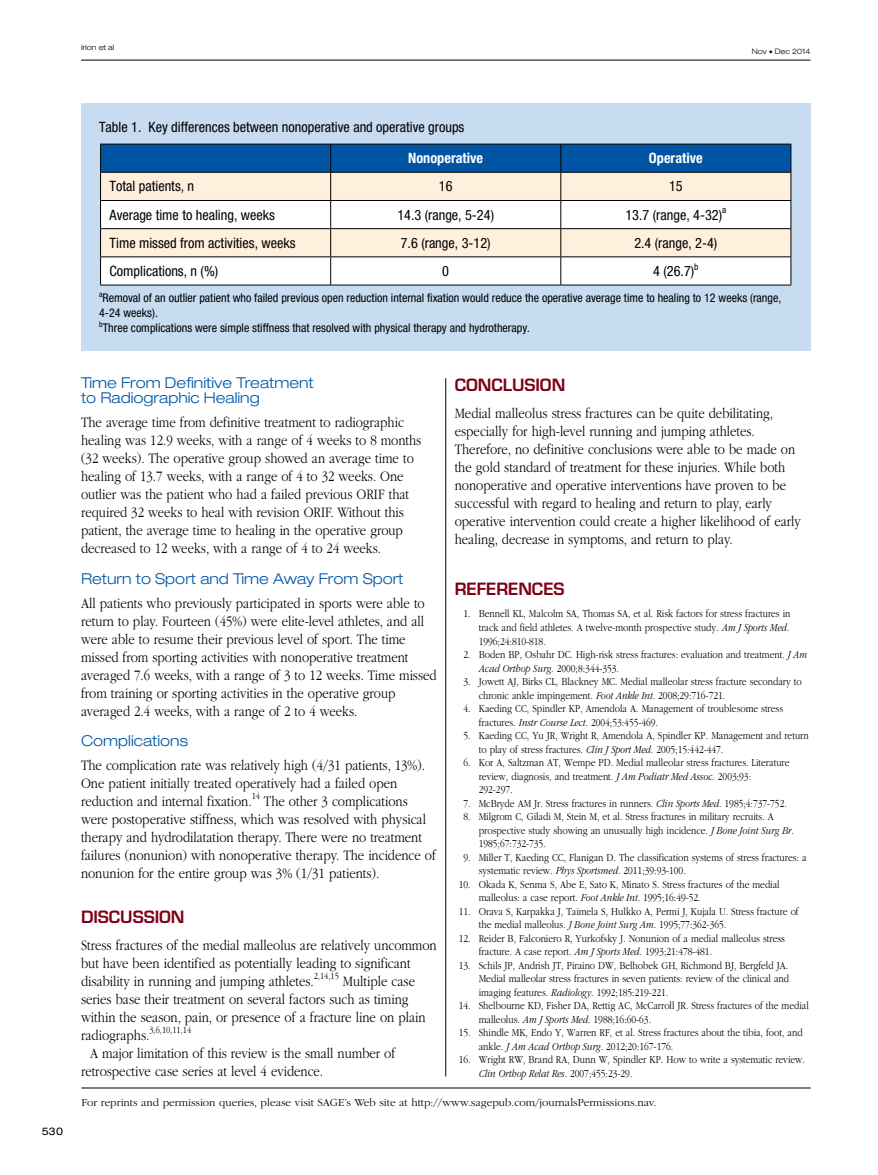
<style>
.page{position:relative;width:878px;height:1175px;background:#fff}
.page>*{position:absolute;margin:0;border:0;box-sizing:border-box;transform-origin:0 0}
.t1{font:600 16.5px "Eurostile";letter-spacing:-.005em;color:#7d0318}
.t2{font:300 15px/18px "ITC Garamond Std";color:#000;scale:.85 1}
.t3{font:300 expanded 15px/15px "Helvetica Neue LT Std";color:#0057a8}
.t4{font:condensed 14.25px "Helvetica Neue LT Std";color:#000}
.t5{font:700 condensed 14.25px "Helvetica Neue LT Std";color:#fff}
.t6{font:condensed 12px/15px "Helvetica Neue LT Std";color:#000}
.t7{font:300 11.25px "ITC Garamond Std";color:#000}
.t8{font:300 11.1px/13.5px "ITC Garamond Std";color:#000;scale:.85 1}
.t9{font:expanded 10.5px "Helvetica Neue LT Std";color:#000}
.t10{font:300 9.75px "ITC Garamond Std";color:#000;scale:.85 1}
.t11{font:condensed 7.8px "Helvetica Neue LT Std";color:#000}
.t12{font:300 expanded 7.5px "Helvetica Neue LT Std";color:#000}
.s1{font-style:italic}
</style>
<div class="page">
<hr style="left:81px;top:60px;width:729px;height:1px;background:#000">
<hr style="left:445px;top:378px;width:1px;height:698px;background:#000">
<div style="left:81px;top:104px;width:729px;height:247px;background:#c7dbf1"></div>
<hr style="left:100px;top:285px;width:230px;height:1px;background:#000">
<hr style="left:330px;top:285px;width:230px;height:1px;background:#000">
<svg style="left:100px;top:144px;width:691px;height:141px;background:#c3cdd6"></svg>
<hr style="left:561px;top:285px;width:230px;height:1px;background:#000">
<hr style="left:81px;top:1087px;width:729px;height:1px;background:#000">
<p class="t12" style="left:81px;top:43px;width:35px">Irion et al</p>
<p class="t12" style="left:752px;top:47px;width:60px">Nov • Dec 2014</p>
<p class="t9" style="left:42px;top:1125px;width:23px">530</p>
<p class="t4" style="left:99px;top:118px;width:367px">Table 1. Key differences between nonoperative and operative groups</p>
<p class="t5" style="left:408px;top:150px;width:76px">Nonoperative</p>
<p class="t5" style="left:649px;top:150px;width:55px">Operative</p>
<p class="t4" style="left:109px;top:178px;width:86px">Total patients, n</p>
<p class="t4" style="left:439px;top:178px;width:15px">16</p>
<p class="t4" style="left:669px;top:178px;width:15px">15</p>
<p class="t4" style="left:109px;top:206px;width:167px">Average time to healing, weeks</p>
<p class="t4" style="left:397px;top:206px;width:98px">14.3 (range, 5-24)</p>
<p class="t4" style="left:625px;top:206px;width:102px">13.7 (range, 4-32)<sup>a</sup></p>
<p class="t4" style="left:110px;top:234px;width:187px">Time missed from activities, weeks</p>
<p class="t4" style="left:401px;top:234px;width:91px">7.6 (range, 3-12)</p>
<p class="t4" style="left:634px;top:234px;width:84px">2.4 (range, 2-4)</p>
<p class="t4" style="left:110px;top:263px;width:110px">Complications, n (%)</p>
<p class="t4" style="left:442px;top:263px;width:8px">0</p>
<p class="t4" style="left:653px;top:263px;width:47px">4 (26.7)<sup>b</sup></p>
<p class="t11" style="left:99px;top:289px;width:5px">a</p>
<p class="t6" style="left:99px;top:290px;width:683px">Removal of an outlier patient who failed previous open reduction internal fixation would reduce the operative average time to healing to 12 weeks (range,<br>4-24 weeks).</p>
<p class="t11" style="left:99px;top:319px;width:5px">b</p>
<p class="t6" style="left:103px;top:320px;width:429px">Three complications were simple stiffness that resolved with physical therapy and hydrotherapy.</p>
<h2 class="t3" style="left:81px;top:375px;width:234px">Time From Definitive Treatment to Radiographic Healing</h2>
<p class="t2" style="left:81px;top:414px;width:402px">The average time from definitive treatment to radiographic healing was 12.9 weeks, with a range of 4 weeks to 8 months (32 weeks). The operative group showed an average time to healing of 13.7 weeks, with a range of 4 to 32 weeks. One outlier was the patient who had a failed previous ORIF that required 32 weeks to heal with revision ORIF. Without this patient, the average time to healing in the operative group decreased to 12 weeks, with a range of 4 to 24 weeks.</p>
<h2 class="t3" style="left:81px;top:570px;width:324px">Return to Sport and Time Away From Sport</h2>
<p class="t2" style="left:81px;top:594px;width:420px">All patients who previously participated in sports were able to return to play. Fourteen (45%) were elite-level athletes, and all were able to resume their previous level of sport. The time missed from sporting activities with nonoperative treatment averaged 7.6 weeks, with a range of 3 to 12 weeks. Time missed from training or sporting activities in the operative group averaged 2.4 weeks, with a range of 2 to 4 weeks.</p>
<h2 class="t3" style="left:81px;top:732px;width:108px">Complications</h2>
<h2 class="t2" style="left:81px;top:756px;width:406px">The complication rate was relatively high (4/31 patients, 13%).<br>One patient initially treated operatively had a failed open reduction and internal fixation.</h2>
<p class="t10" style="left:252px;top:790px;width:11px">14</p>
<p class="t2" style="left:81px;top:792px;width:419px;text-indent:183px">The other 3 complications were postoperative stiffness, which was resolved with physical therapy and hydrodilatation therapy. There were no treatment failures (nonunion) with nonoperative therapy. The incidence of nonunion for the entire group was 3% (1/31 patients).</p>
<h1 class="t1" style="left:81px;top:906px;width:105px">DISCUSSION</h1>
<p class="t2" style="left:81px;top:936px;width:420px">Stress fractures of the medial malleolus are relatively uncommon but have been identified as potentially leading to significant disability in running and jumping athletes.<sup>2,14,15</sup> Multiple case series base their treatment on several factors such as timing within the season, pain, or presence of a fracture line on plain radiographs.</p>
<p class="t10" style="left:149px;top:1024px;width:51px">3,6,10,11,14</p>
<h2 class="t2" style="left:81px;top:1044px;width:371px;text-indent:9px">A major limitation of this review is the small number of retrospective case series at level 4 evidence.</h2>
<h1 class="t1" style="left:454px;top:374px;width:112px">CONCLUSION</h1>
<p class="t2" style="left:454px;top:404px;width:408px">Medial malleolus stress fractures can be quite debilitating, especially for high-level running and jumping athletes.<br>Therefore, no definitive conclusions were able to be made on the gold standard of treatment for these injuries. While both nonoperative and operative interventions have proven to be successful with regard to healing and return to play, early operative intervention could create a higher likelihood of early healing, decrease in symptoms, and return to play.</p>
<h1 class="t1" style="left:454px;top:578px;width:111px">REFERENCES</h1>
<p class="t8" style="left:479px;top:607px;width:368px;text-align:justify;text-indent:-15px">1. Bennell KL, Malcolm SA, Thomas SA, et al. Risk factors for stress fractures in track and field athletes. A twelve-month prospective study. <span class="s1">Am J Sports Med</span>.<br>1996;24:810-818.</p>
<p class="t8" style="left:479px;top:648px;width:388px;text-indent:-15px">2. Boden BP, Osbahr DC. High-risk stress fractures: evaluation and treatment. <span class="s1">J Am<br>Acad Orthop Surg</span>. 2000;8:344-353.</p>
<p class="t8" style="left:479px;top:675px;width:381px;text-indent:-15px">3. Jowett AJ, Birks CL, Blackney MC. Medial malleolar stress fracture secondary to chronic ankle impingement. <span class="s1">Foot Ankle Int</span>. 2008;29:716-721.</p>
<p class="t8" style="left:479px;top:702px;width:359px;text-indent:-15px">4. Kaeding CC, Spindler KP, Amendola A. Management of troublesome stress fractures. <span class="s1">Instr Course Lect</span>. 2004;53:455-469.</p>
<p class="t8" style="left:479px;top:729px;width:390px;text-indent:-15px">5. Kaeding CC, Yu JR, Wright R, Amendola A, Spindler KP. Management and return to play of stress fractures. <span class="s1">Clin J Sport Med</span>. 2005;15:442-447.</p>
<p class="t8" style="left:479px;top:756px;width:367px;text-indent:-15px">6. Kor A, Saltzman AT, Wempe PD. Medial malleolar stress fractures. Literature review, diagnosis, and treatment. <span class="s1">J Am Podiatr Med Assoc</span>. 2003;93:<br>292-297.</p>
<p class="t8" style="left:463px;top:796px;width:382px">7. McBryde AM Jr. Stress fractures in runners. <span class="s1">Clin Sports Med</span>. 1985;4:737-752.</p>
<p class="t8" style="left:479px;top:810px;width:372px;text-indent:-15px">8. Milgrom C, Giladi M, Stein M, et al. Stress fractures in military recruits. A prospective study showing an unusually high incidence. <span class="s1">J Bone Joint Surg Br</span>.<br>1985;67:732-735.</p>
<p class="t8" style="left:479px;top:850px;width:387px;text-indent:-15px">9. Miller T, Kaeding CC, Flanigan D. The classification systems of stress fractures: a systematic review. <span class="s1">Phys Sportsmed</span>. 2011;39:93-100.</p>
<p class="t8" style="left:479px;top:877px;width:355px;text-indent:-20px">10. Okada K, Senma S, Abe E, Sato K, Minato S. Stress fractures of the medial malleolus: a case report. <span class="s1">Foot Ankle Int</span>. 1995;16:49-52.</p>
<p class="t8" style="left:479px;top:904px;width:378px;text-indent:-20px">11. Orava S, Karpakka J, Taimela S, Hulkko A, Permi J, Kujala U. Stress fracture of the medial malleolus. <span class="s1">J Bone Joint Surg Am</span>. 1995;77:362-365.</p>
<p class="t8" style="left:479px;top:931px;width:362px;text-indent:-20px">12. Reider B, Falconiero R, Yurkofsky J. Nonunion of a medial malleolus stress fracture. A case report. <span class="s1">Am J Sports Med</span>. 1993;21:478-481.</p>
<p class="t8" style="left:479px;top:958px;width:366px;text-align:justify;text-indent:-20px">13. Schils JP, Andrish JT, Piraino DW, Belhobek GH, Richmond BJ, Bergfeld JA.<br>Medial malleolar stress fractures in seven patients: review of the clinical and imaging features. <span class="s1">Radiology</span>. 1992;185:219-221.</p>
<p class="t8" style="left:479px;top:999px;width:390px;text-indent:-20px">14. Shelbourne KD, Fisher DA, Rettig AC, McCarroll JR. Stress fractures of the medial malleolus. <span class="s1">Am J Sports Med</span>. 1988;16:60-63.</p>
<p class="t8" style="left:479px;top:1026px;width:382px;text-indent:-20px">15. Shindle MK, Endo Y, Warren RF, et al. Stress fractures about the tibia, foot, and ankle. <span class="s1">J Am Acad Orthop Surg</span>. 2012;20:167-176.</p>
<p class="t8" style="left:479px;top:1053px;width:385px;text-indent:-20px">16. Wright RW, Brand RA, Dunn W, Spindler KP. How to write a systematic review.<br><span class="s1">Clin Orthop Relat Res</span>. 2007;455:23-29.</p>
<p class="t7" style="left:81px;top:1096px;width:576px">For reprints and permission queries, please visit SAGE’s Web site at http://www.sagepub.com/journalsPermissions.nav.</p>
</div>
